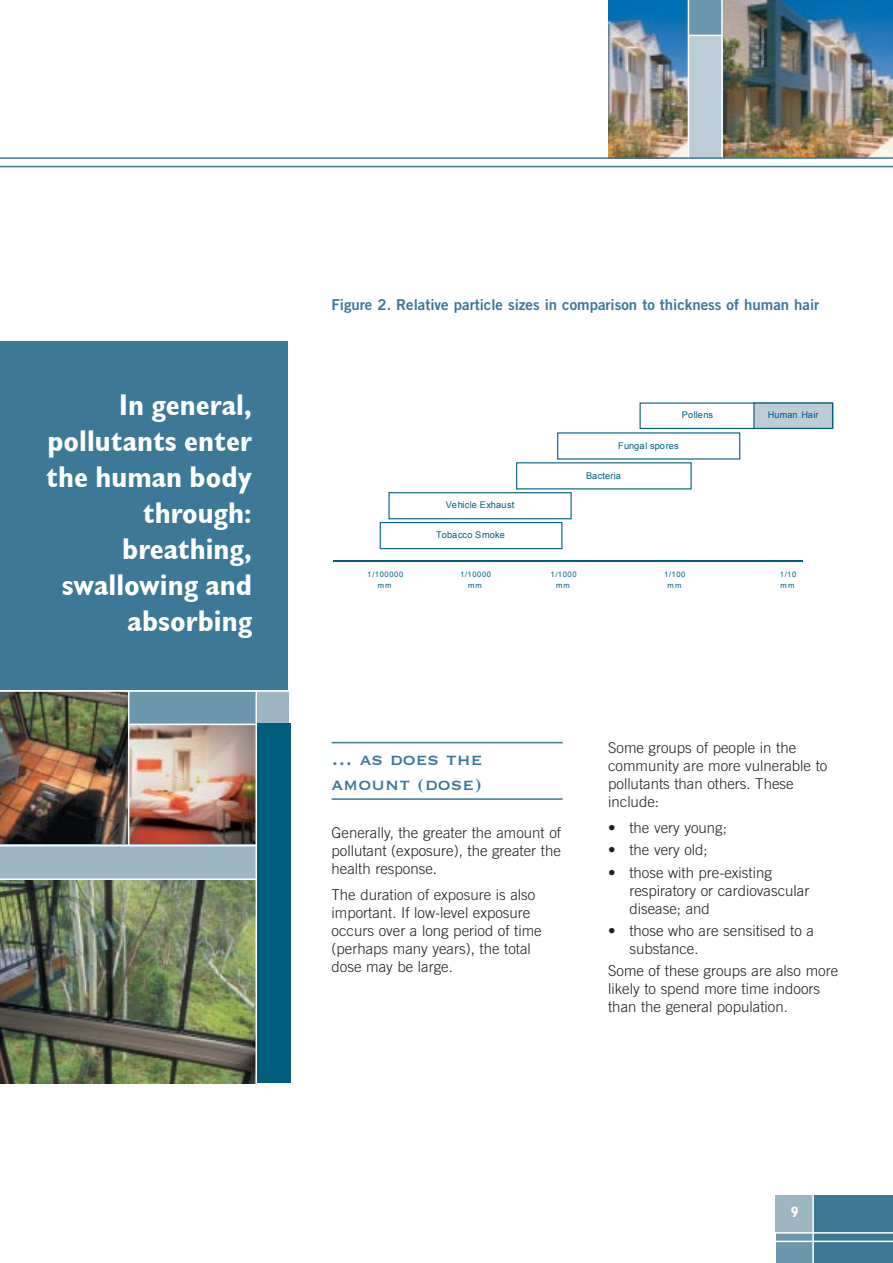
<style>
.page{position:relative;width:893px;height:1263px;background:#fff}
.page>*{position:absolute;margin:0;border:0;box-sizing:border-box;transform-origin:0 0}
.t1{font:700 condensed 30px/36px "Gill Sans";color:#fff;text-align:right}
.t2{font:21px/25.2px "Copperplate Thirty One BC";color:#3d7897}
.t3{font:300 15px/18px "Trade Gothic";color:#231f1f}
.t4{font:15px "Trade Gothic Bold Two";color:#3d7897}
.t5{font:700 condensed 15px "Gill Sans";color:#fff}
.t6{font:9.15px "Arial";letter-spacing:.01em;color:#005d7e}
.t7{font:7.65px/10.9px "Arial";letter-spacing:.11em;color:#005d7e;text-align:center}
</style>
<div class="page">
<img style="left:722px;top:0;width:170px;height:157px">
<img style="left:608px;top:0;width:79px;height:157px">
<div style="left:688px;top:27px;width:34px;height:131px;background:#bccdd7"></div>
<div style="left:688px;top:0;width:34px;height:35px;background:#6c97ad"></div>
<hr style="left:688px;top:35px;width:34px;height:1px;background:#fff">
<hr style="left:721px;top:0;width:1px;height:158px;background:#fff">
<hr style="left:687px;top:0;width:2px;height:158px;background:#fff">
<div style="left:775px;top:1233px;width:38px;height:30px;background:#6c97ad"></div>
<div style="left:775px;top:1196px;width:39px;height:37px;background:#9cb6c4"></div>
<div style="left:812px;top:1196px;width:80px;height:67px;background:#3d7897"></div>
<hr style="left:769px;top:1241px;width:123px;height:1px;background:#fff">
<hr style="left:769px;top:1232px;width:123px;height:2px;background:#fff">
<hr style="left:812px;top:1183px;width:1px;height:80px;background:#fff">
<div style="left:1px;top:341px;width:287px;height:349px;background:#3d7897"></div>
<div style="left:125px;top:691px;width:131px;height:34px;background:#6c97ad"></div>
<div style="left:256px;top:691px;width:34px;height:34px;background:#9cb6c4"></div>
<img style="left:0;top:880px;width:255px;height:203px">
<img style="left:129px;top:725px;width:126px;height:120px">
<img style="left:0;top:692px;width:128px;height:156px">
<div style="left:1px;top:845px;width:255px;height:34px;background:#9cb6c4"></div>
<hr style="left:128px;top:690px;width:1px;height:155px;background:#fff">
<hr style="left:289px;top:667px;width:3px;height:418px;background:#fff">
<hr style="left:128px;top:724px;width:164px;height:1px;background:#fff">
<hr style="left:331px;top:742px;width:231px;height:1px;background:#3d7897">
<hr style="left:331px;top:798px;width:231px;height:2px;background:#3d7897">
<hr style="left:0;top:845px;width:261px;height:1px;background:#fff">
<hr style="left:0;top:878px;width:260px;height:2px;background:#fff">
<hr style="left:0;top:690px;width:292px;height:2px;background:#fff">
<div style="left:256px;top:723px;width:34px;height:360px;background:#005d7e"></div>
<hr style="left:255px;top:690px;width:2px;height:395px;background:#fff">
<div style="left:379px;top:522px;width:183px;height:27px;border:1px solid #005d7e"></div>
<hr style="left:333px;top:560px;width:470px;height:2px;background:#005d7e">
<div style="left:388px;top:492px;width:183px;height:27px;border:1px solid #005d7e"></div>
<div style="left:639px;top:403px;width:194px;height:26px;border:1px solid #005d7e"></div>
<div style="left:754px;top:403px;width:78px;height:25px;background:#bccdd7"></div>
<div style="left:753px;top:403px;width:80px;height:26px;border:1px solid #005d7e"></div>
<hr style="left:0;top:166px;width:892px;height:1px;background:#3d7897">
<hr style="left:0;top:157px;width:892px;height:2px;background:#3d7897">
<h1 class="t1" style="left:46px;top:386px;width:207px">In general, pollutants enter the human body through: breathing, swallowing and absorbing</h1>
<p class="t4" style="left:331px;top:299px;width:489px">Figure 2. Relative particle sizes in comparison to thickness of human hair</p>
<p class="t6" style="left:682px;top:410px;width:33px">Pollens</p>
<p class="t6" style="left:767px;top:410px;width:52px">Human Hair</p>
<p class="t6" style="left:618px;top:440px;width:62px">Fungal spores</p>
<p class="t7" style="left:367px;top:569px;width:38px">1/100000 mm</p>
<p class="t6" style="left:446px;top:500px;width:70px">Vehicle Exhaust</p>
<p class="t6" style="left:436px;top:530px;width:70px">Tobacco Smoke</p>
<p class="t7" style="left:460px;top:569px;width:33px">1/10000 mm</p>
<p class="t6" style="left:586px;top:470px;width:36px">Bacteria</p>
<p class="t7" style="left:550px;top:569px;width:28px">1/1000 mm</p>
<p class="t7" style="left:664px;top:569px;width:23px">1/100 mm</p>
<p class="t7" style="left:779px;top:569px;width:18px;text-align:left">1/10 mm</p>
<h2 class="t2" style="left:331px;top:745px;width:152px">… as does the amount (dose)</h2>
<p class="t3" style="left:331px;top:825px;width:231px;text-align:justify">Generally, the greater the amount of pollutant (exposure), the greater the health response.</p>
<p class="t3" style="left:331px;top:888px;width:211px">The duration of exposure is also important. If low-level exposure occurs over a long period of time (perhaps many years), the total dose may be large.</p>
<p class="t3" style="left:608px;top:740px;width:221px">Some groups of people in the community are more vulnerable to pollutants than others. These include:</p>
<p class="t3" style="left:608px;top:821px;width:120px">• the very young;</p>
<p class="t3" style="left:608px;top:843px;width:101px">• the very old;</p>
<p class="t3" style="left:629px;top:865px;width:181px;text-indent:-21px">• those with pre-existing respiratory or cardiovascular disease; and</p>
<p class="t3" style="left:629px;top:923px;width:186px;text-indent:-21px">• those who are sensitised to a substance.</p>
<p class="t3" style="left:608px;top:964px;width:231px">Some of these groups are also more likely to spend more time indoors than the general population.</p>
<p class="t5" style="left:790px;top:1203px;width:9px">9</p>
</div>
